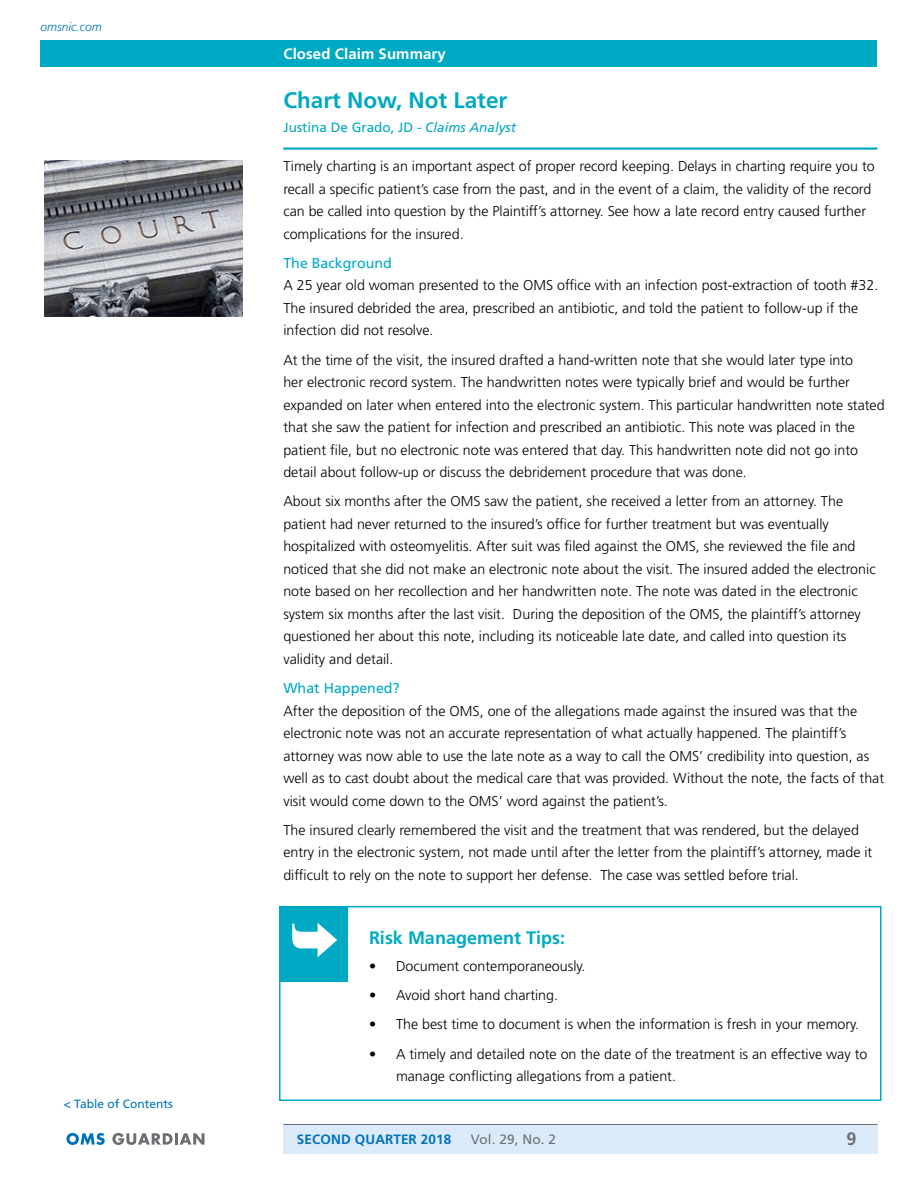
<style>
.page{position:relative;width:918px;height:1188px;background:#fff}
.page>*{position:absolute;margin:0;border:0;box-sizing:border-box;transform-origin:0 0}
.t1{font:700 22.5px "Frutiger LT Std";color:#00a9c3}
.t2{font:700 18px "Frutiger LT Std";color:#00a9c3}
.t3{font:700 18px "Frutiger LT Std";color:#6d6e71}
.t4{font:700 15px "Frutiger LT Std";letter-spacing:.005em;color:#fff}
.t5{font:300 14.25px/22.5px "Frutiger LT Std";color:#000}
.t6{font:14.25px "Frutiger LT Std";color:#00a9c3}
.t7{font:13.5px "Frutiger LT Std";color:#00a9c3}
.t8{font:700 13.5px "Frutiger LT Std";letter-spacing:.01em;color:#0072bc}
.t9{font:13.5px "Frutiger LT Std";letter-spacing:.01em;color:#6d6e71}
.t10{font:12px "Frutiger LT Std";color:#0072bc}
.t11{font:italic 300 12px "Frutiger LT Std";color:#0072bc}
.s1{font-style:italic}
</style>
<div class="page">
<div style="left:283px;top:1124px;width:595px;height:30px;background:#dbeaf8"></div>
<hr style="left:283px;top:1124px;width:594px;height:1px;background:#6d6e71">
<div style="left:40px;top:40px;width:838px;height:28px;background:#00a9c3"></div>
<svg style="left:66px;top:1133px;width:39px;height:12px"></svg>
<svg style="left:112px;top:1133px;width:93px;height:12px"></svg>
<hr style="left:283px;top:147px;width:594px;height:3px;background:#00a9c3">
<img style="left:44px;top:160px;width:199px;height:157px">
<div style="left:279px;top:906px;width:603px;height:195px;border:2px solid #00a9c3"></div>
<div style="left:280px;top:907px;width:68px;height:75px;background:#00a9c3"></div>
<svg style="left:292px;top:923px;width:45px;height:34px"></svg>
<p class="t11" style="left:40px;top:20px;width:63px">omsnic.com</p>
<p class="t10" style="left:64px;top:1096px;width:111px">&lt; Table of Contents</p>
<p class="t4" style="left:284px;top:44px;width:164px">Closed Claim Summary</p>
<h1 class="t1" style="left:284px;top:87px;width:225px">Chart Now, Not Later</h1>
<p class="t7" style="left:284px;top:120px;width:234px">Justina De Grado, JD - <span class="s1">Claims Analyst</span></p>
<p class="t5" style="left:283px;top:155px;width:593px">Timely charting is an important aspect of proper record keeping. Delays in charting require you to recall a specific patient’s case from the past, and in the event of a claim, the validity of the record can be called into question by the Plaintiff’s attorney. See how a late record entry caused further complications for the insured.</p>
<p class="t6" style="left:283px;top:254px;width:110px">The Background</p>
<p class="t5" style="left:283px;top:274px;width:596px">A 25 year old woman presented to the OMS office with an infection post-extraction of tooth #32.<br>The insured debrided the area, prescribed an antibiotic, and told the patient to follow-up if the infection did not resolve.</p>
<p class="t5" style="left:283px;top:349px;width:603px">At the time of the visit, the insured drafted a hand-written note that she would later type into<br>her electronic record system. The handwritten notes were typically brief and would be further expanded on later when entered into the electronic system. This particular handwritten note stated that she saw the patient for infection and prescribed an antibiotic. This note was placed in the patient file, but no electronic note was entered that day. This handwritten note did not go into detail about follow-up or discuss the debridement procedure that was done.</p>
<p class="t5" style="left:283px;top:490px;width:594px">About six months after the OMS saw the patient, she received a letter from an attorney. The patient had never returned to the insured’s office for further treatment but was eventually hospitalized with osteomyelitis. After suit was filed against the OMS, she reviewed the file and noticed that she did not make an electronic note about the visit. The insured added the electronic note based on her recollection and her handwritten note. The note was dated in the electronic system six months after the last visit. During the deposition of the OMS, the plaintiff’s attorney questioned her about this note, including its noticeable late date, and called into question its validity and detail.</p>
<p class="t6" style="left:283px;top:680px;width:118px">What Happened?</p>
<p class="t5" style="left:283px;top:700px;width:602px">After the deposition of the OMS, one of the allegations made against the insured was that the electronic note was not an accurate representation of what actually happened. The plaintiff’s attorney was now able to use the late note as a way to call the OMS’ credibility into question, as well as to cast doubt about the medical care that was provided. Without the note, the facts of that visit would come down to the OMS’ word against the patient’s.</p>
<p class="t5" style="left:283px;top:819px;width:590px">The insured clearly remembered the visit and the treatment that was rendered, but the delayed entry in the electronic system, not made until after the letter from the plaintiff’s attorney, made it difficult to rely on the note to support her defense. The case was settled before trial.</p>
<p class="t2" style="left:369px;top:927px;width:198px">Risk Management Tips:</p>
<p class="t5" style="left:369px;top:955px;width:218px">• Document contemporaneously.</p>
<p class="t5" style="left:369px;top:984px;width:191px">• Avoid short hand charting.</p>
<p class="t5" style="left:369px;top:1013px;width:492px">• The best time to document is when the information is fresh in your memory.</p>
<p class="t5" style="left:396px;top:1043px;width:473px;text-indent:-27px">• A timely and detailed note on the date of the treatment is an effective way to manage conflicting allegations from a patient.</p>
<p class="t8" style="left:297px;top:1132px;width:156px">SECOND QUARTER 2018</p>
<p class="t9" style="left:471px;top:1132px;width:87px">Vol. 29, No. 2</p>
<p class="t3" style="left:847px;top:1128px;width:12px">9</p>
</div>
